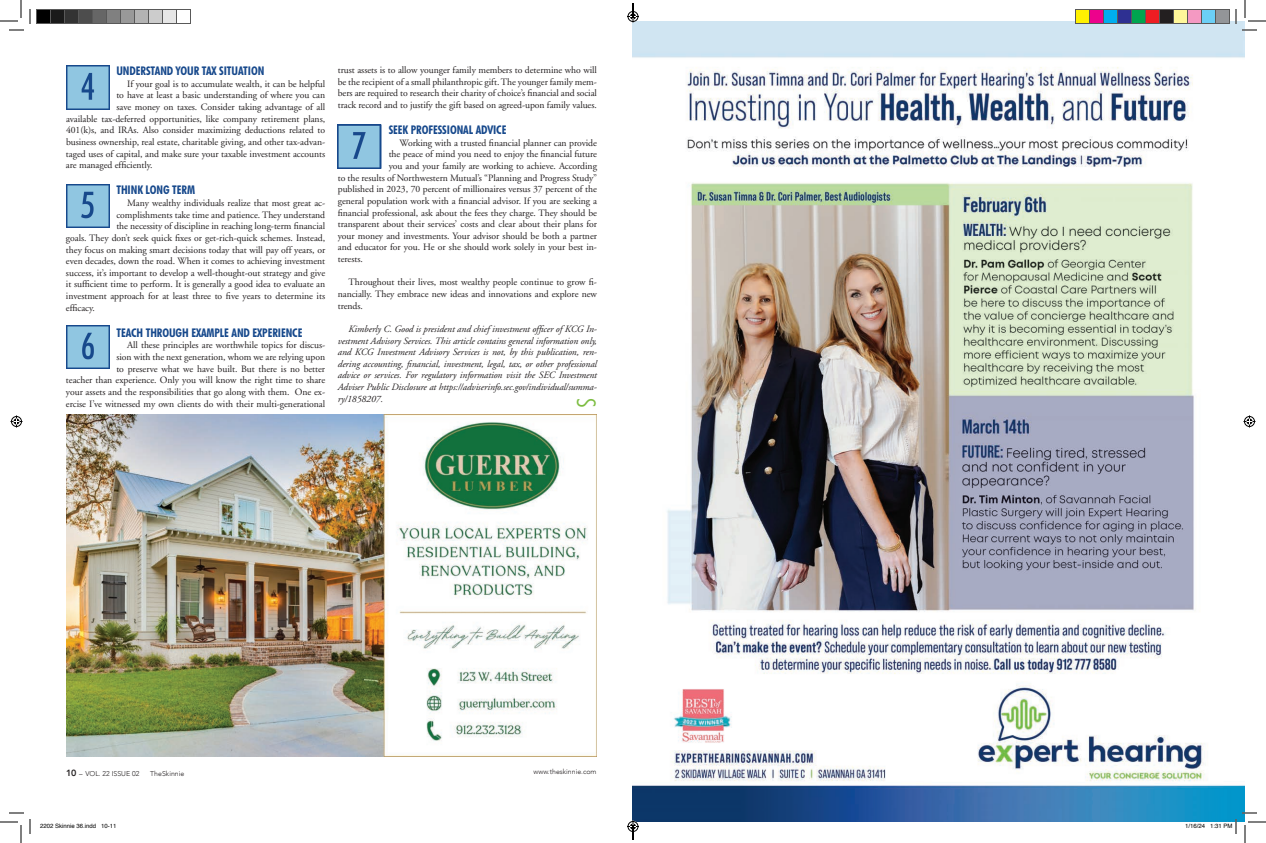
<style>
.page{position:relative;width:1266px;height:843px;background:#fff}
.page>*{position:absolute;margin:0;border:0;box-sizing:border-box;transform-origin:0 0}
.t1{font:300 condensed 26px "Futura BT";color:#7dbd41}
.t2{font:700 condensed 12px "Futura BT";letter-spacing:-.005em;color:#17498c}
.t3{font:9.7px/11.6px "Adobe Garamond";letter-spacing:-.005em;color:#231f20;text-align:justify}
.t4{font:italic 9.7px/11.6px "Adobe Garamond";letter-spacing:-.005em;color:#231f20;text-align:justify}
.t5{font:300 7px "Avenir";color:#231f20}
.t6{font:6px "Helvetica";color:#000}
.s1{font-weight:800;font-size:9px}
</style>
<div class="page">
<img style="left:66px;top:414px;width:531px;height:342px">
<img style="left:66px;top:184px;width:43px;height:43px">
<img style="left:339px;top:126px;width:41px;height:41px">
<div style="left:337px;top:124px;width:45px;height:45px;border:1px solid #17498c"></div>
<img style="left:66px;top:326px;width:43px;height:43px">
<img style="left:66px;top:66px;width:43px;height:43px">
<img style="left:633px;top:21px;width:612px;height:801px">
<svg style="left:0;top:0;width:31px;height:31px"></svg>
<svg style="left:0;top:812px;width:31px;height:31px"></svg>
<svg style="left:1235px;top:0;width:31px;height:31px"></svg>
<svg style="left:10px;top:416px;width:12px;height:12px"></svg>
<svg style="left:1244px;top:416px;width:12px;height:12px"></svg>
<div style="left:36px;top:10px;width:14px;height:14px;background:#000"></div>
<div style="left:36px;top:9px;width:15px;height:15px;border:1px solid #595959"></div>
<div style="left:50px;top:10px;width:14px;height:14px;background:#1a1a1a"></div>
<div style="left:50px;top:9px;width:15px;height:15px;border:1px solid #595959"></div>
<div style="left:64px;top:10px;width:14px;height:14px;background:#333"></div>
<div style="left:64px;top:9px;width:15px;height:15px;border:1px solid #595959"></div>
<div style="left:78px;top:10px;width:14px;height:14px;background:#4d4d4d"></div>
<div style="left:78px;top:9px;width:15px;height:15px;border:1px solid #595959"></div>
<div style="left:92px;top:10px;width:14px;height:14px;background:#666"></div>
<div style="left:92px;top:9px;width:15px;height:15px;border:1px solid #595959"></div>
<div style="left:106px;top:10px;width:14px;height:14px;background:#808080"></div>
<div style="left:106px;top:9px;width:15px;height:15px;border:1px solid #595959"></div>
<div style="left:120px;top:10px;width:14px;height:14px;background:#999"></div>
<div style="left:120px;top:9px;width:15px;height:15px;border:1px solid #595959"></div>
<div style="left:134px;top:10px;width:14px;height:14px;background:#b3b3b3"></div>
<div style="left:134px;top:9px;width:15px;height:15px;border:1px solid #595959"></div>
<div style="left:148px;top:10px;width:14px;height:14px;background:#ccc"></div>
<div style="left:148px;top:9px;width:15px;height:15px;border:1px solid #595959"></div>
<div style="left:162px;top:10px;width:14px;height:14px;background:#e6e6e6"></div>
<div style="left:162px;top:9px;width:15px;height:15px;border:1px solid #595959"></div>
<div style="left:176px;top:9px;width:15px;height:15px;border:1px solid #595959"></div>
<div style="left:1076px;top:10px;width:14px;height:14px;background:#fff101"></div>
<div style="left:1075px;top:9px;width:15px;height:15px;border:1px solid #595959"></div>
<div style="left:1090px;top:10px;width:14px;height:14px;background:#ed028c"></div>
<div style="left:1089px;top:9px;width:15px;height:15px;border:1px solid #595959"></div>
<div style="left:1104px;top:10px;width:14px;height:14px;background:#00aeef"></div>
<div style="left:1103px;top:9px;width:15px;height:15px;border:1px solid #595959"></div>
<div style="left:1118px;top:10px;width:14px;height:14px;background:#2e3092"></div>
<div style="left:1117px;top:9px;width:15px;height:15px;border:1px solid #595959"></div>
<div style="left:1132px;top:10px;width:14px;height:14px;background:#00a54f"></div>
<div style="left:1131px;top:9px;width:15px;height:15px;border:1px solid #595959"></div>
<div style="left:1146px;top:10px;width:14px;height:14px;background:#ee1d23"></div>
<div style="left:1145px;top:9px;width:15px;height:15px;border:1px solid #595959"></div>
<div style="left:1160px;top:10px;width:14px;height:14px;background:#231f20"></div>
<div style="left:1159px;top:9px;width:15px;height:15px;border:1px solid #595959"></div>
<div style="left:1174px;top:10px;width:14px;height:14px;background:#fff79a"></div>
<div style="left:1173px;top:9px;width:15px;height:15px;border:1px solid #595959"></div>
<div style="left:1188px;top:10px;width:14px;height:14px;background:#f499c2"></div>
<div style="left:1187px;top:9px;width:15px;height:15px;border:1px solid #595959"></div>
<div style="left:1202px;top:10px;width:14px;height:14px;background:#6bcff6"></div>
<div style="left:1201px;top:9px;width:15px;height:15px;border:1px solid #595959"></div>
<div style="left:1216px;top:10px;width:14px;height:14px;background:#939598"></div>
<div style="left:1215px;top:9px;width:15px;height:15px;border:1px solid #595959"></div>
<svg style="left:1185px;top:812px;width:81px;height:31px"></svg>
<svg style="left:627px;top:3px;width:12px;height:19px"></svg>
<svg style="left:627px;top:820px;width:12px;height:20px"></svg>
<p class="t2" style="left:116px;top:64px;width:150px">UNDERSTAND YOUR TAX SITUATION</p>
<p class="t3" style="left:127px;top:78px;width:200px">If your goal is to accumulate wealth, it can be helpful</p>
<p class="t3" style="left:116px;top:90px;width:210px">to have at least a basic understanding of where you can</p>
<p class="t3" style="left:116px;top:101px;width:210px">save money on taxes. Consider taking advantage of all</p>
<p class="t3" style="left:66px;top:113px;width:261px">available tax-deferred opportunities, like company retirement plans,</p>
<p class="t3" style="left:66px;top:125px;width:261px">401(k)s, and IRAs. Also consider maximizing deductions related to</p>
<p class="t3" style="left:66px;top:136px;width:261px">business ownership, real estate, charitable giving, and other tax-advan-</p>
<p class="t3" style="left:66px;top:148px;width:261px">taged uses of capital, and make sure your taxable investment accounts</p>
<p class="t3" style="left:66px;top:160px;width:88px">are managed efficiently.</p>
<p class="t2" style="left:116px;top:183px;width:80px">THINK LONG TERM</p>
<p class="t3" style="left:127px;top:197px;width:199px">Many wealthy individuals realize that most great ac-</p>
<p class="t3" style="left:116px;top:209px;width:210px">complishments take time and patience. They understand</p>
<p class="t3" style="left:116px;top:221px;width:210px">the necessity of discipline in reaching long-term financial</p>
<p class="t3" style="left:66px;top:232px;width:261px">goals. They don’t seek quick fixes or get-rich-quick schemes. Instead,</p>
<p class="t3" style="left:66px;top:244px;width:261px">they focus on making smart decisions today that will pay off years, or</p>
<p class="t3" style="left:66px;top:256px;width:261px">even decades, down the road. When it comes to achieving investment</p>
<p class="t3" style="left:66px;top:267px;width:261px">success, it’s important to develop a well-thought-out strategy and give</p>
<p class="t3" style="left:66px;top:279px;width:261px">it sufficient time to perform. It is generally a good idea to evaluate an</p>
<p class="t3" style="left:66px;top:290px;width:261px">investment approach for at least three to five years to determine its</p>
<p class="t3" style="left:66px;top:302px;width:30px">efficacy.</p>
<p class="t2" style="left:116px;top:325px;width:188px">TEACH THROUGH EXAMPLE AND EXPERIENCE</p>
<p class="t3" style="left:66px;top:340px;width:261px;text-align:right">All these principles are worthwhile topics for discus-<br>sion with the next generation, whom we are relying upon<br>to preserve what we have built. But there is no better<br>teacher than experience. Only you will know the right time to share your assets and the responsibilities that go along with them. One ex&shy;ercise I’ve witnessed my own clients do with their multi-generational</p>
<p class="t3" style="left:338px;top:64px;width:261px">trust assets is to allow younger family members to determine who will be the recipient of a small philanthropic gift. The younger family mem&shy;bers are required to research their charity of choice’s financial and social track record and to justify the gift based on agreed-upon family values.</p>
<p class="t2" style="left:389px;top:122px;width:119px">SEEK PROFESSIONAL ADVICE</p>
<p class="t3" style="left:400px;top:137px;width:199px">Working with a trusted financial planner can provide</p>
<p class="t3" style="left:389px;top:149px;width:210px">the peace of mind you need to enjoy the financial future</p>
<p class="t3" style="left:389px;top:160px;width:210px">you and your family are working to achieve. According</p>
<p class="t3" style="left:338px;top:172px;width:261px">to the results of Northwestern Mutual’s “Planning and Progress Study”</p>
<p class="t3" style="left:338px;top:184px;width:261px">published in 2023, 70 percent of millionaires versus 37 percent of the</p>
<p class="t3" style="left:338px;top:195px;width:261px">general population work with a financial advisor. If you are seeking a</p>
<p class="t3" style="left:338px;top:207px;width:261px">financial professional, ask about the fees they charge. They should be</p>
<p class="t3" style="left:338px;top:219px;width:261px">transparent about their services’ costs and clear about their plans for</p>
<p class="t3" style="left:338px;top:230px;width:261px">your money and investments. Your advisor should be both a partner</p>
<p class="t3" style="left:338px;top:242px;width:261px">and educator for you. He or she should work solely in your best in-</p>
<p class="t3" style="left:338px;top:253px;width:27px">terests.</p>
<p class="t3" style="left:338px;top:277px;width:261px;text-indent:11px">Throughout their lives, most wealthy people continue to grow fi&shy;nancially. They embrace new ideas and innovations and explore new trends.</p>
<p class="t4" style="left:338px;top:323px;width:261px;text-indent:11px">Kimberly C. Good is president and chief investment officer of KCG In&shy;vestment Advisory Services. This article contains general information only, and KCG Investment Advisory Services is not, by this publication, ren&shy;dering accounting, financial, investment, legal, tax, or other professional advice or services. For regulatory information visit the SEC Investment Adviser Public Disclosure at https://adviserinfo.sec.gov/individual/summa&shy;ry/1858207.</p>
<h1 class="t1" style="left:602px;top:398px;width:11px;rotate:90deg">S</h1>
<p class="t5" style="left:66px;top:770px;width:75px"><span class="s1">10</span> – VOL. 22 ISSUE 02</p>
<p class="t5" style="left:150px;top:770px;width:36px">TheSkinnie</p>
<p class="t5" style="left:534px;top:768px;width:65px">www.theskinnie.com</p>
<p class="t6" style="left:40px;top:821px;width:78px">2202 Skinnie 36.indd 10-11</p>
<p class="t6" style="left:1185px;top:821px;width:49px">1/16/24 1:31 PM</p>
</div>
